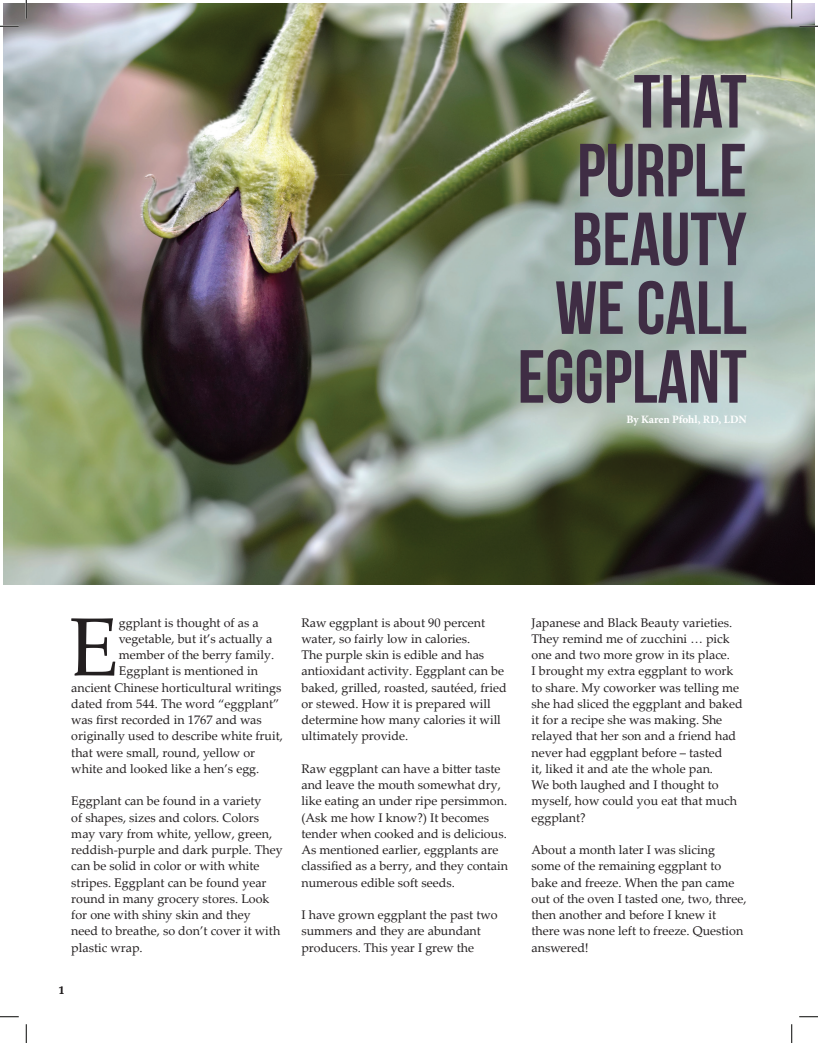
<style>
.page{position:relative;width:818px;height:1043px;background:#fff}
.page>*{position:absolute;margin:0;border:0;box-sizing:border-box;transform-origin:0 0}
.t1{font:82.5px "Palatino Linotype";color:#231f20}
.t2{font:700 75px/68.8px "Bebas Neue";color:#3f2d44;text-align:right}
.t3{font:12.5px/16.2px "Palatino Linotype";color:#231f20}
.t4{font:700 11.25px "Minion Pro";letter-spacing:-.005em;color:#fff}
.t5{font:11.25px "Palatino Linotype";color:#231f20}
</style>
<div class="page">
<img style="left:4px;top:4px;width:810px;height:580px">
<svg style="left:0;top:25px;width:19px;height:2px"></svg>
<svg style="left:799px;top:25px;width:19px;height:2px"></svg>
<svg style="left:0;top:1016px;width:19px;height:1px"></svg>
<svg style="left:799px;top:1016px;width:19px;height:1px"></svg>
<svg style="left:25px;top:0;width:2px;height:19px"></svg>
<svg style="left:25px;top:1024px;width:2px;height:18px"></svg>
<svg style="left:790px;top:0;width:2px;height:19px"></svg>
<svg style="left:791px;top:1024px;width:1px;height:18px"></svg>
<p class="t2" style="left:633px;top:66px;width:115px">THAT</p>
<p class="t2" style="left:517px;top:135px;width:231px">PURPLE<br>BEAUTY<br>WE CALL<br>EGGPLANT</p>
<p class="t4" style="left:626px;top:412px;width:122px">By Karen Pfohl, RD, LDN</p>
<p class="t1" style="left:68px;top:588px;width:52px">E</p>
<p class="t3" style="left:119px;top:613px;width:142px">ggplant is thought of as a</p>
<p class="t3" style="left:119px;top:630px;width:155px">vegetable, but it’s actually a</p>
<p class="t3" style="left:119px;top:646px;width:157px">member of the berry family.</p>
<p class="t3" style="left:119px;top:662px;width:141px">Eggplant is mentioned in</p>
<p class="t3" style="left:71px;top:678px;width:211px">ancient Chinese horticultural writings</p>
<p class="t3" style="left:71px;top:695px;width:209px">dated from 544. The word “eggplant”</p>
<p class="t3" style="left:71px;top:711px;width:192px">was first recorded in 1767 and was</p>
<p class="t3" style="left:71px;top:727px;width:213px">originally used to describe white fruit,</p>
<p class="t3" style="left:71px;top:743px;width:185px">that were small, round, yellow or</p>
<p class="t3" style="left:71px;top:760px;width:189px">white and looked like a hen’s egg.</p>
<p class="t3" style="left:71px;top:792px;width:213px">Eggplant can be found in a variety<br>of shapes, sizes and colors. Colors may vary from white, yellow, green, reddish-purple and dark purple. They can be solid in color or with white stripes. Eggplant can be found year round in many grocery stores. Look for one with shiny skin and they<br>need to breathe, so don’t cover it with plastic wrap.</p>
<p class="t5" style="left:59px;top:981px;width:7px">1</p>
<p class="t3" style="left:301px;top:613px;width:207px">Raw eggplant is about 90 percent water, so fairly low in calories.<br>The purple skin is edible and has antioxidant activity. Eggplant can be baked, grilled, roasted, sautéed, fried or stewed. How it is prepared will determine how many calories it will ultimately provide.</p>
<p class="t3" style="left:301px;top:760px;width:208px">Raw eggplant can have a bitter taste and leave the mouth somewhat dry, like eating an under ripe persimmon. (Ask me how I know?) It becomes tender when cooked and is delicious.<br>As mentioned earlier, eggplants are classified as a berry, and they contain numerous edible soft seeds.</p>
<p class="t3" style="left:301px;top:906px;width:198px">I have grown eggplant the past two summers and they are abundant producers. This year I grew the</p>
<p class="t3" style="left:531px;top:613px;width:213px">Japanese and Black Beauty varieties.<br>They remind me of zucchini … pick one and two more grow in its place.<br>I brought my extra eggplant to work to share. My coworker was telling me she had sliced the eggplant and baked it for a recipe she was making. She relayed that her son and a friend had never had eggplant before – tasted<br>it, liked it and ate the whole pan.<br>We both laughed and I thought to myself, how could you eat that much eggplant?</p>
<p class="t3" style="left:531px;top:841px;width:216px">About a month later I was slicing some of the remaining eggplant to bake and freeze. When the pan came out of the oven I tasted one, two, three, then another and before I knew it there was none left to freeze. Question answered!</p>
</div>
